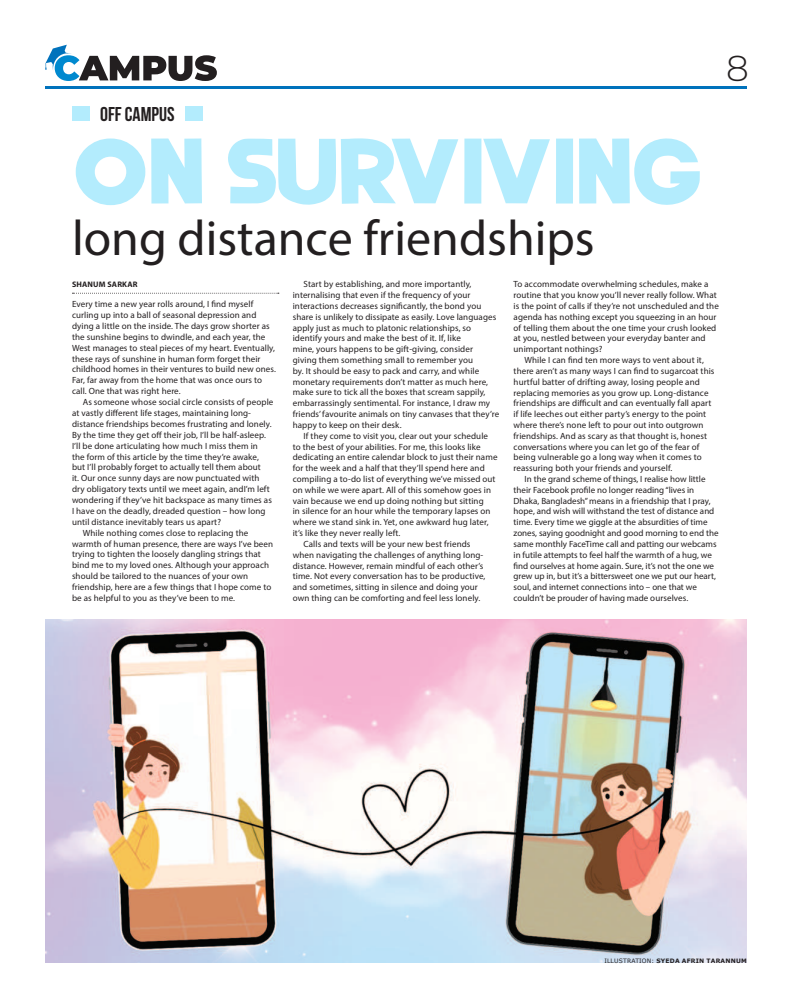
<style>
.page{position:relative;width:792px;height:1008px;background:#fff}
.page>*{position:absolute;margin:0;border:0;box-sizing:border-box;transform-origin:0 0}
.t1{font:700 85px "Bastaman";color:#b3ecfd}
.t2{font:50px "Myriad Pro";color:#231f20}
.t3{font:300 36px "Montserrat";color:#231f20}
.t4{font:700 20px "Bebas Neue";color:#231f20}
.t5{font:9px/10.8px "Myriad Pro";letter-spacing:.01em;color:#231f20}
.t6{font:700 8px "Myriad Pro";letter-spacing:.02em;color:#231f20}
.t7{font:700 6px "Verdana";letter-spacing:.035em;color:#231f20}
.s1{font-weight:400}
</style>
<div class="page">
<svg style="left:45px;top:45px;width:172px;height:36px"></svg>
<hr style="left:45px;top:86px;width:702px;height:2px;background:#0072bc">
<svg style="left:73px;top:293px;width:206px;height:1px"></svg>
<img style="left:45px;top:619px;width:702px;height:344px">
<div style="left:72px;top:106px;width:18px;height:15px;background:#b3ecfd"></div>
<div style="left:185px;top:106px;width:18px;height:15px;background:#b3ecfd"></div>
<h3 class="t3" style="left:726px;top:47px;width:24px">8</h3>
<h3 class="t4" style="left:100px;top:102px;width:76px">OFF CAMPUS</h3>
<h1 class="t1" style="left:72px;top:124px;width:631px">ON SURVIVING</h1>
<h2 class="t2" style="left:72px;top:219px;width:524px">long distance friendships</h2>
<p class="t6" style="left:72px;top:279px;width:67px">SHANUM SARKAR</p>
<p class="t5" style="left:72px;top:299px;width:206px">Every time a new year rolls around, I find myself curling up into a ball of seasonal depression and dying a little on the inside. The days grow shorter as the sunshine begins to dwindle, and each year, the West manages to steal pieces of my heart. Eventually, these rays of sunshine in human form forget their childhood homes in their ventures to build new ones.<br>Far, far away from the home that was once ours to call. One that was right here.</p>
<p class="t5" style="left:83px;top:397px;width:192px">As someone whose social circle consists of people</p>
<p class="t5" style="left:72px;top:408px;width:181px">at vastly different life stages, maintaining long-</p>
<p class="t5" style="left:72px;top:419px;width:201px">distance friendships becomes frustrating and lonely.</p>
<p class="t5" style="left:72px;top:430px;width:196px">By the time they get off their job, I’ll be half-asleep.</p>
<p class="t5" style="left:72px;top:441px;width:187px">I’ll be done articulating how much I miss them in</p>
<p class="t5" style="left:72px;top:452px;width:188px">the form of this article by the time they’re awake,</p>
<p class="t5" style="left:72px;top:463px;width:190px">but I’ll probably forget to actually tell them about</p>
<p class="t5" style="left:72px;top:474px;width:189px">it. Our once sunny days are now punctuated with</p>
<p class="t5" style="left:72px;top:485px;width:199px">dry obligatory texts until we meet again, andI’m left</p>
<p class="t5" style="left:72px;top:495px;width:201px">wondering if they’ve hit backspace as many times as</p>
<p class="t5" style="left:72px;top:506px;width:195px">I have on the deadly, dreaded question – how long</p>
<p class="t5" style="left:72px;top:517px;width:151px">until distance inevitably tears us apart?</p>
<p class="t5" style="left:83px;top:528px;width:167px">While nothing comes close to replacing the</p>
<p class="t5" style="left:72px;top:539px;width:203px">warmth of human presence, there are ways I’ve been</p>
<p class="t5" style="left:72px;top:550px;width:190px">trying to tighten the loosely dangling strings that</p>
<p class="t5" style="left:72px;top:561px;width:199px">bind me to my loved ones. Although your approach</p>
<p class="t5" style="left:72px;top:572px;width:178px">should be tailored to the nuances of your own</p>
<p class="t5" style="left:72px;top:582px;width:201px">friendship, here are a few things that I hope come to</p>
<p class="t5" style="left:72px;top:593px;width:165px">be as helpful to you as they’ve been to me.</p>
<p class="t5" style="left:293px;top:280px;width:208px;text-indent:11px">Start by establishing, and more importantly, internalising that even if the frequency of your interactions decreases significantly, the bond you share is unlikely to dissipate as easily. Love languages apply just as much to platonic relationships, so identify yours and make the best of it. If, like<br>mine, yours happens to be gift-giving, consider giving them something small to remember you<br>by. It should be easy to pack and carry, and while monetary requirements don’t matter as much here, make sure to tick all the boxes that scream sappily, embarrassingly sentimental. For instance, I draw my friends’ favourite animals on tiny canvases that they’re happy to keep on their desk.</p>
<p class="t5" style="left:304px;top:431px;width:186px">If they come to visit you, clear out your schedule</p>
<p class="t5" style="left:293px;top:442px;width:189px">to the best of your abilities. For me, this looks like</p>
<p class="t5" style="left:293px;top:453px;width:206px">dedicating an entire calendar block to just their name</p>
<p class="t5" style="left:293px;top:464px;width:193px">for the week and a half that they’ll spend here and</p>
<p class="t5" style="left:293px;top:474px;width:204px">compiling a to-do list of everything we’ve missed out</p>
<p class="t5" style="left:293px;top:485px;width:200px">on while we were apart. All of this somehow goes in</p>
<p class="t5" style="left:293px;top:496px;width:192px">vain because we end up doing nothing but sitting</p>
<p class="t5" style="left:293px;top:507px;width:199px">in silence for an hour while the temporary lapses on</p>
<p class="t5" style="left:293px;top:518px;width:197px">where we stand sink in. Yet, one awkward hug later,</p>
<p class="t5" style="left:293px;top:528px;width:109px">it’s like they never really left.</p>
<p class="t5" style="left:304px;top:539px;width:168px">Calls and texts will be your new best friends</p>
<p class="t5" style="left:293px;top:550px;width:192px">when navigating the challenges of anything long-</p>
<p class="t5" style="left:293px;top:561px;width:192px">distance. However, remain mindful of each other’s</p>
<p class="t5" style="left:293px;top:572px;width:194px">time. Not every conversation has to be productive,</p>
<p class="t5" style="left:293px;top:583px;width:187px">and sometimes, sitting in silence and doing your</p>
<p class="t5" style="left:293px;top:593px;width:189px">own thing can be comforting and feel less lonely.</p>
<p class="t5" style="left:514px;top:280px;width:196px">To accommodate overwhelming schedules, make a</p>
<p class="t5" style="left:514px;top:291px;width:205px">routine that you know you’ll never really follow. What</p>
<p class="t5" style="left:514px;top:301px;width:207px">is the point of calls if they’re not unscheduled and the</p>
<p class="t5" style="left:514px;top:312px;width:204px">agenda has nothing except you squeezing in an hour</p>
<p class="t5" style="left:514px;top:323px;width:204px">of telling them about the one time your crush looked</p>
<p class="t5" style="left:514px;top:334px;width:194px">at you, nestled between your everyday banter and</p>
<p class="t5" style="left:514px;top:345px;width:91px">unimportant nothings?</p>
<p class="t5" style="left:524px;top:355px;width:181px">While I can find ten more ways to vent about it,</p>
<p class="t5" style="left:514px;top:366px;width:202px">there aren’t as many ways I can find to sugarcoat this</p>
<p class="t5" style="left:514px;top:377px;width:188px">hurtful batter of drifting away, losing people and</p>
<p class="t5" style="left:514px;top:388px;width:196px">replacing memories as you grow up. Long-distance</p>
<p class="t5" style="left:514px;top:399px;width:199px">friendships are difficult and can eventually fall apart</p>
<p class="t5" style="left:514px;top:409px;width:194px">if life leeches out either party’s energy to the point</p>
<p class="t5" style="left:514px;top:420px;width:192px">where there’s none left to pour out into outgrown</p>
<p class="t5" style="left:514px;top:431px;width:195px">friendships. And as scary as that thought is, honest</p>
<p class="t5" style="left:514px;top:442px;width:187px">conversations where you can let go of the fear of</p>
<p class="t5" style="left:514px;top:453px;width:190px">being vulnerable go a long way when it comes to</p>
<p class="t5" style="left:514px;top:464px;width:160px">reassuring both your friends and yourself.</p>
<p class="t5" style="left:524px;top:474px;width:183px">In the grand scheme of things, I realise how little</p>
<p class="t5" style="left:514px;top:485px;width:182px">their Facebook profile no longer reading “lives in</p>
<p class="t5" style="left:514px;top:496px;width:199px">Dhaka, Bangladesh” means in a friendship that I pray,</p>
<p class="t5" style="left:514px;top:507px;width:202px">hope, and wish will withstand the test of distance and</p>
<p class="t5" style="left:514px;top:518px;width:196px">time. Every time we giggle at the absurdities of time</p>
<p class="t5" style="left:514px;top:528px;width:206px">zones, saying goodnight and good morning to end the</p>
<p class="t5" style="left:514px;top:539px;width:204px">same monthly FaceTime call and patting our webcams</p>
<p class="t5" style="left:514px;top:550px;width:200px">in futile attempts to feel half the warmth of a hug, we</p>
<p class="t5" style="left:514px;top:561px;width:202px">find ourselves at home again. Sure, it’s not the one we</p>
<p class="t5" style="left:514px;top:572px;width:204px">grew up in, but it’s a bittersweet one we put our heart,</p>
<p class="t5" style="left:514px;top:583px;width:185px">soul, and internet connections into – one that we</p>
<p class="t5" style="left:514px;top:593px;width:176px">couldn’t be prouder of having made ourselves.</p>
<p class="t7" style="left:604px;top:957px;width:144px"><span class="s1">ILLUSTRATION:</span> SYEDA AFRIN TARANNUM</p>
</div>
